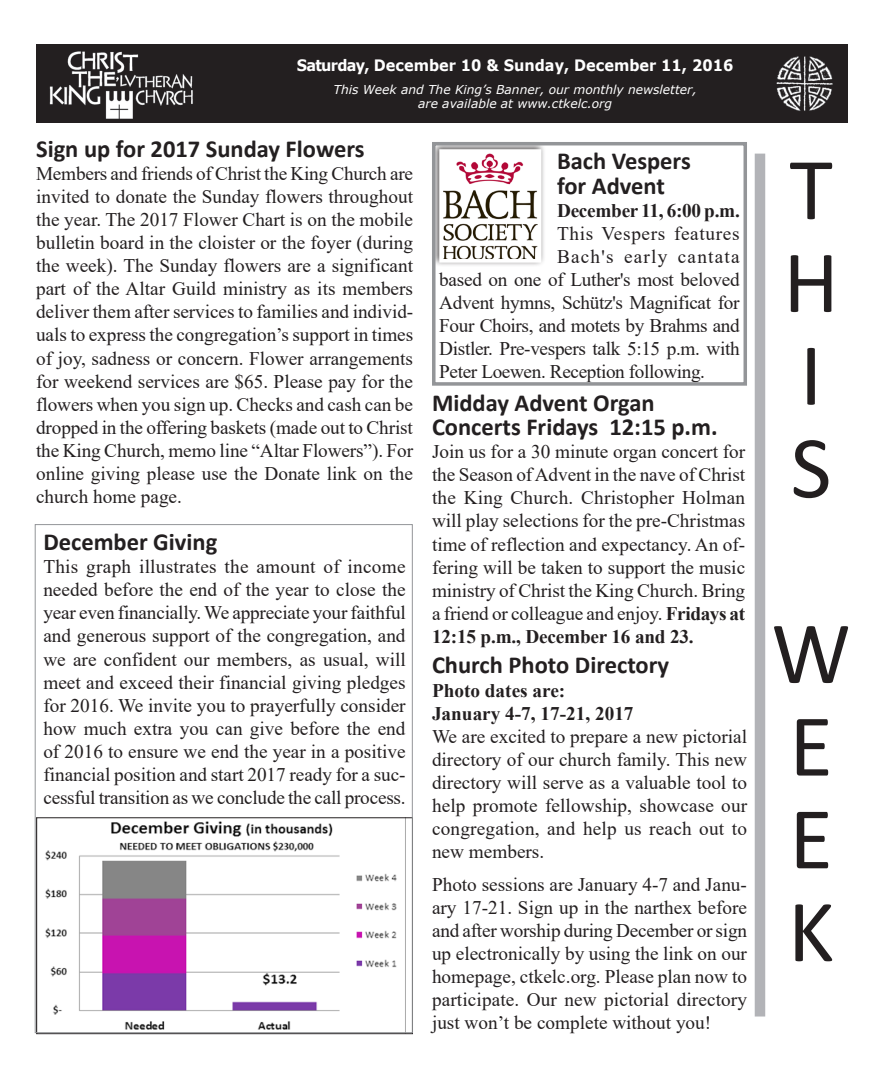
<style>
.page{position:relative;width:882px;height:1071px;background:#fff}
.page>*{position:absolute;margin:0;border:0;box-sizing:border-box;transform-origin:0 0}
.t1{font:89.25px "Calibri";color:#231f20}
.Inside_Heading{font:700 24.5px/24.5px "Calibri";color:#231f20}
.t2{font:19.25px/23.1px "Times New Roman";letter-spacing:-.005em;color:#231f20;text-align:justify}
.t3{font:700 19.25px "Times New Roman";color:#231f20}
.t4{font:19.25px "Times New Roman";letter-spacing:.035em;color:#231f20}
.t5{font:19.25px "Times New Roman";letter-spacing:.065em;color:#231f20}
.t6{font:700 15.75px "Verdana";color:#fff;scale:.92 1}
.t7{font:italic 12.25px/14.7px "Verdana";color:#fff;text-align:center}
.s1{font-weight:700}
</style>
<div class="page">
<div style="left:755px;top:154px;width:10px;height:863px;background:#b2b3b7"></div>
<div style="left:37px;top:44px;width:807px;height:79px;background:#231f20"></div>
<img style="left:49px;top:51px;width:144px;height:68px">
<img style="left:776px;top:44px;width:72px;height:78px">
<div style="left:431px;top:140px;width:115px;height:127px;background:#f5f5f5"></div>
<svg style="left:437px;top:147px;width:106px;height:117px"></svg>
<div style="left:432px;top:142px;width:315px;height:244px;border:4px solid #939598"></div>
<img style="left:45px;top:821px;width:352px;height:209px">
<p class="t6" style="left:297px;top:54px;width:476px">Saturday, December 10 &amp; Sunday, December 11, 2016</p>
<p class="t7" style="left:333px;top:82px;width:365px">This Week and The King’s Banner, our monthly newsletter, are available at www.ctkelc.org</p>
<p class="Inside_Heading" style="left:36px;top:135px;width:330px">Sign up for 2017 Sunday Flowers</p>
<p class="t2" style="left:36px;top:161px;width:379px">Members and friends of Christ the King Church are invited to donate the Sunday flowers throughout the year. The 2017 Flower Chart is on the mobile bulletin board in the cloister or the foyer (during the week). The Sunday flowers are a significant part of the Altar Guild ministry as its members deliver them after services to families and individ&shy;uals to express the congregation’s support in times of joy, sadness or concern. Flower arrangements for weekend services are $65. Please pay for the flowers when you sign up. Checks and cash can be dropped in the offering baskets (made out to Christ the King Church, memo line “Altar Flowers”). For online giving please use the Donate link on the church home page.</p>
<p class="Inside_Heading" style="left:43px;top:529px;width:175px">December Giving</p>
<p class="t2" style="left:43px;top:555px;width:364px">This graph illustrates the amount of income needed before the end of the year to close the year even financially. We appreciate your faithful and generous support of the congregation, and we are confident our members, as usual, will meet and exceed their financial giving pledges for 2016. We invite you to prayerfully consider how much extra you can give before the end of 2016 to ensure we end the year in a positive financial position and start 2017 ready for a suc&shy;cessful transition as we conclude the call process.</p>
<p class="Inside_Heading" style="left:557px;top:148px;width:135px">Bach Vespers</p>
<p class="Inside_Heading" style="left:557px;top:172px;width:109px">for Advent</p>
<p class="t3" style="left:557px;top:196px;width:184px">December 11, 6:00 p.m.</p>
<p class="t4" style="left:557px;top:220px;width:184px">This Vespers features</p>
<p class="t5" style="left:557px;top:243px;width:184px">Bach's early cantata</p>
<p class="t2" style="left:439px;top:267px;width:302px">based on one of Luther's most beloved</p>
<p class="t2" style="left:439px;top:290px;width:302px">Advent hymns, Schütz's Magnificat for</p>
<p class="t2" style="left:439px;top:314px;width:302px">Four Choirs, and motets by Brahms and</p>
<p class="t2" style="left:439px;top:337px;width:302px">Distler. Pre-vespers talk 5:15 p.m. with</p>
<p class="t2" style="left:439px;top:360px;width:267px">Peter Loewen. Reception following.</p>
<p class="Inside_Heading" style="left:432px;top:389px;width:287px">Midday Advent Organ<br>Concerts Fridays 12:15 p.m.</p>
<p class="t2" style="left:432px;top:440px;width:315px">Join us for a 30 minute organ concert for the Season of Advent in the nave of Christ the King Church. Christopher Holman will play selections for the pre-Christmas time of reflection and expectancy. An of&shy;fering will be taken to support the music ministry of Christ the King Church. Bring a friend or colleague and enjoy. <span class="s1">Fridays at 12:15 p.m., December 16 and 23.</span></p>
<p class="Inside_Heading" style="left:432px;top:652px;width:239px">Church Photo Directory</p>
<p class="t3" style="left:432px;top:676px;width:135px">Photo dates are:</p>
<p class="t3" style="left:432px;top:699px;width:203px">January 4-7, 17-21, 2017</p>
<p class="t2" style="left:432px;top:724px;width:317px">We are excited to prepare a new pictorial directory of our church family. This new directory will serve as a valuable tool to help promote fellowship, showcase our congregation, and help us reach out to new members.</p>
<p class="t2" style="left:432px;top:872px;width:317px">Photo sessions are January 4-7 and Janu&shy;ary 17-21. Sign up in the narthex before and after worship during December or sign up electronically by using the link on our homepage, ctkelc.org. Please plan now to participate. Our new pictorial directory just won’t be complete without you!</p>
<p class="t1" style="left:789px;top:127px;width:45px">T</p>
<p class="t1" style="left:783px;top:220px;width:57px">H</p>
<p class="t1" style="left:800px;top:313px;width:24px">I</p>
<p class="t1" style="left:791px;top:406px;width:42px">S</p>
<p class="t1" style="left:771px;top:591px;width:81px">W</p>
<p class="t1" style="left:789px;top:684px;width:45px">E</p>
<p class="t1" style="left:789px;top:777px;width:45px">E</p>
<p class="t1" style="left:788px;top:869px;width:48px">K</p>
</div>
